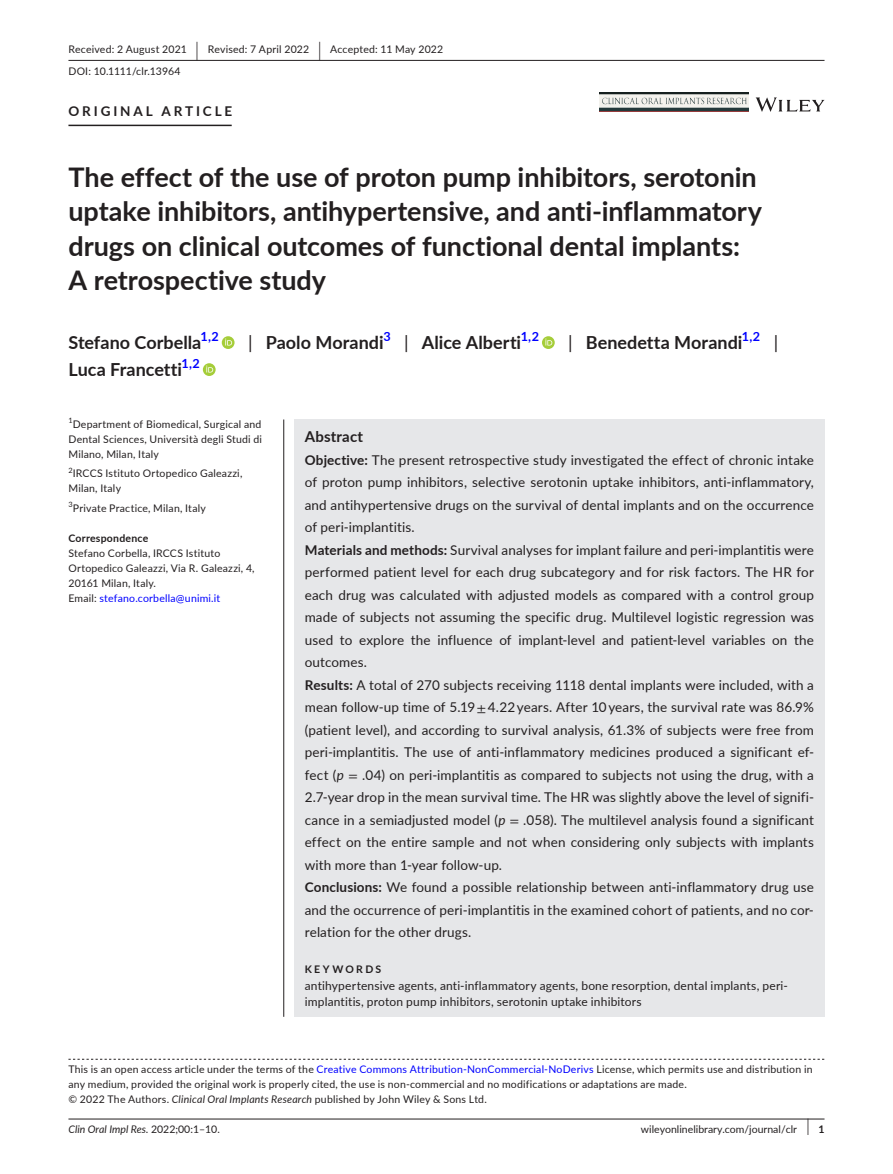
<style>
.page{position:relative;width:893px;height:1174px;background:#fff}
.page>*{position:absolute;margin:0;border:0;box-sizing:border-box;transform-origin:0 0}
.t1{font:700 27px/34.5px "Lato";letter-spacing:-.005em;color:#231f20}
.t2{font:700 18px "Lato";color:#231f20}
.t3{font:18px "Lato";color:#231f20}
.t4{font:700 15px "Lato";letter-spacing:.015em;color:#231f20}
.t5{font:13.5px/22.5px "Lato";letter-spacing:.01em;color:#231f20}
.t6{font:700 13.5px "Lato";letter-spacing:.215em;color:#231f20}
.t7{font:700 12.6px "Lato";color:#00f}
.t8{font:12px/16.5px "Lato";letter-spacing:.015em;color:#231f20}
.t9{font:10.5px/15px "Lato";letter-spacing:.02em;color:#231f20}
.t10{font:10.5px "Lato";color:#231f20}
.t11{font:italic 10.5px "Lato";color:#231f20}
.t12{font:700 10.5px "Lato";letter-spacing:.02em;color:#231f20}
.t13{font:700 10.5px "Lato";letter-spacing:.22em;color:#231f20}
.s1{font-size:19.65px}
.s2{font-weight:400}
.s3{color:#00f}
.s4{font-weight:700}
.s5{font-family:"STIX"}
.s6{font-style:italic}
.s7{font-style:normal}
.s8{font-size:17.4px}
</style>
<div class="page">
<hr style="left:68px;top:1118px;width:756px;height:1px;background:#231f20">
<svg style="left:756px;top:97px;width:68px;height:15px"></svg>
<img style="left:599px;top:93px;width:149px;height:19px">
<hr style="left:68px;top:60px;width:756px;height:1px;background:#231f20">
<hr style="left:68px;top:125px;width:164px;height:1px;background:#231f20">
<svg style="left:222px;top:336px;width:13px;height:13px"></svg>
<svg style="left:225px;top:338px;width:7px;height:7px"></svg>
<svg style="left:542px;top:336px;width:13px;height:13px"></svg>
<svg style="left:545px;top:338px;width:7px;height:7px"></svg>
<svg style="left:203px;top:363px;width:13px;height:13px"></svg>
<svg style="left:206px;top:365px;width:7px;height:7px"></svg>
<svg style="left:68px;top:1058px;width:756px;height:1px"></svg>
<div style="left:294px;top:419px;width:530px;height:597px;background:#e6e7e9"></div>
<hr style="left:283px;top:419px;width:1px;height:597px;background:#231f20">
<p class="t9" style="left:68px;top:38px;width:376px;line-height:21.8px">Received: 2 August 2021 <span class="s1">|</span> Revised: 7 April 2022 <span class="s1">|</span> Accepted: 11 May 2022<br>DOI: 10.1111/clr.13964</p>
<p class="t6" style="left:68px;top:101px;width:165px">ORIGINAL ARTICLE</p>
<h1 class="t1" style="left:68px;top:159px;width:695px">The effect of the use of proton pump inhibitors, serotonin uptake inhibitors, antihypertensive, and anti-inflammatory drugs on clinical outcomes of functional dental implants:<br>A retrospective study</h1>
<h2 class="t2" style="left:68px;top:329px;width:134px">Stefano Corbella</h2>
<p class="t7" style="left:200px;top:327px;width:20px">1,2</p>
<h2 class="t2" style="left:248px;top:329px;width:137px"><span class="s2">|</span> Paolo Morandi</h2>
<p class="t7" style="left:383px;top:327px;width:9px">3</p>
<h2 class="t2" style="left:404px;top:329px;width:118px"><span class="s2">|</span> Alice Alberti</h2>
<p class="t7" style="left:521px;top:327px;width:20px">1,2</p>
<h2 class="t2" style="left:568px;top:329px;width:176px"><span class="s2">|</span> Benedetta Morandi</h2>
<p class="t7" style="left:742px;top:327px;width:20px">1,2</p>
<h2 class="t3" style="left:774px;top:329px;width:6px">|</h2>
<h2 class="t2" style="left:68px;top:356px;width:115px">Luca Francetti</h2>
<p class="t7" style="left:182px;top:354px;width:20px">1,2</p>
<p class="t9" style="left:68px;top:416px;width:195px;text-align:justify"><sup>1</sup>Department of Biomedical, Surgical and Dental Sciences, Università degli Studi di Milano, Milan, Italy</p>
<p class="t9" style="left:68px;top:466px;width:175px"><sup>2</sup>IRCCS Istituto Ortopedico Galeazzi,<br>Milan, Italy</p>
<p class="t9" style="left:68px;top:500px;width:139px"><sup>3</sup>Private Practice, Milan, Italy</p>
<p class="t12" style="left:68px;top:530px;width:81px">Correspondence</p>
<p class="t9" style="left:68px;top:545px;width:188px">Stefano Corbella, IRCCS Istituto Ortopedico Galeazzi, Via R. Galeazzi, 4, 20161 Milan, Italy.<br>Email: <span class="s3">stefano.corbella@unimi.it</span></p>
<p class="t4" style="left:305px;top:425px;width:60px">Abstract</p>
<p class="t5" style="left:305px;top:448px;width:511px"><span class="s4">Objective:</span> The present retrospective study investigated the effect of chronic intake of proton pump inhibitors, selective serotonin uptake inhibitors, anti-inflammatory, and antihypertensive drugs on the survival of dental implants and on the occurrence of peri-implantitis.<br><span class="s4">Materials and methods:</span> Survival analyses for implant failure and peri-implantitis were performed patient level for each drug subcategory and for risk factors. The HR for each drug was calculated with adjusted models as compared with a control group made of subjects not assuming the specific drug. Multilevel logistic regression was used to explore the influence of implant-level and patient-level variables on the outcomes.<br><span class="s4">Results:</span> A total of 270 subjects receiving 1118 dental implants were included, with a mean follow-up time of 5.19 <span class="s5">±</span> 4.22 years. After 10 years, the survival rate was 86.9% (patient level), and according to survival analysis, 61.3% of subjects were free from peri-implantitis. The use of anti-inflammatory medicines produced a significant ef&shy;fect (<span class="s6">p</span> <span class="s5">=</span> .04) on peri-implantitis as compared to subjects not using the drug, with a 2.7-year drop in the mean survival time. The HR was slightly above the level of signifi&shy;cance in a semiadjusted model (<span class="s6">p</span> <span class="s5">=</span> .058). The multilevel analysis found a significant effect on the entire sample and not when considering only subjects with implants with more than 1-year follow-up.<br><span class="s4">Conclusions:</span> We found a possible relationship between anti-inflammatory drug use and the occurrence of peri-implantitis in the examined cohort of patients, and no cor&shy;relation for the other drugs.</p>
<p class="t13" style="left:305px;top:961px;width:78px">KEYWORDS</p>
<p class="t8" style="left:305px;top:976px;width:485px">antihypertensive agents, anti-inflammatory agents, bone resorption, dental implants, peri&shy;implantitis, proton pump inhibitors, serotonin uptake inhibitors</p>
<p class="t9" style="left:68px;top:1061px;width:746px">This is an open access article under the terms of the <span class="s3">Creative Commons Attribution-NonCommercial-NoDerivs</span> License, which permits use and distribution in any medium, provided the original work is properly cited, the use is non-commercial and no modifications or adaptations are made.<br>© 2022 The Authors. <span class="s6">Clinical Oral Implants Research</span> published by John Wiley &amp; Sons Ltd.</p>
<p class="t11" style="left:68px;top:1121px;width:153px">Clin Oral Impl Res. <span class="s7">2022;00:1–10.</span></p>
<p class="t10" style="left:641px;top:1121px;width:185px">wileyonlinelibrary.com/journal/clr <span class="s8">|</span> <span class="s4">1</span></p>
</div>
